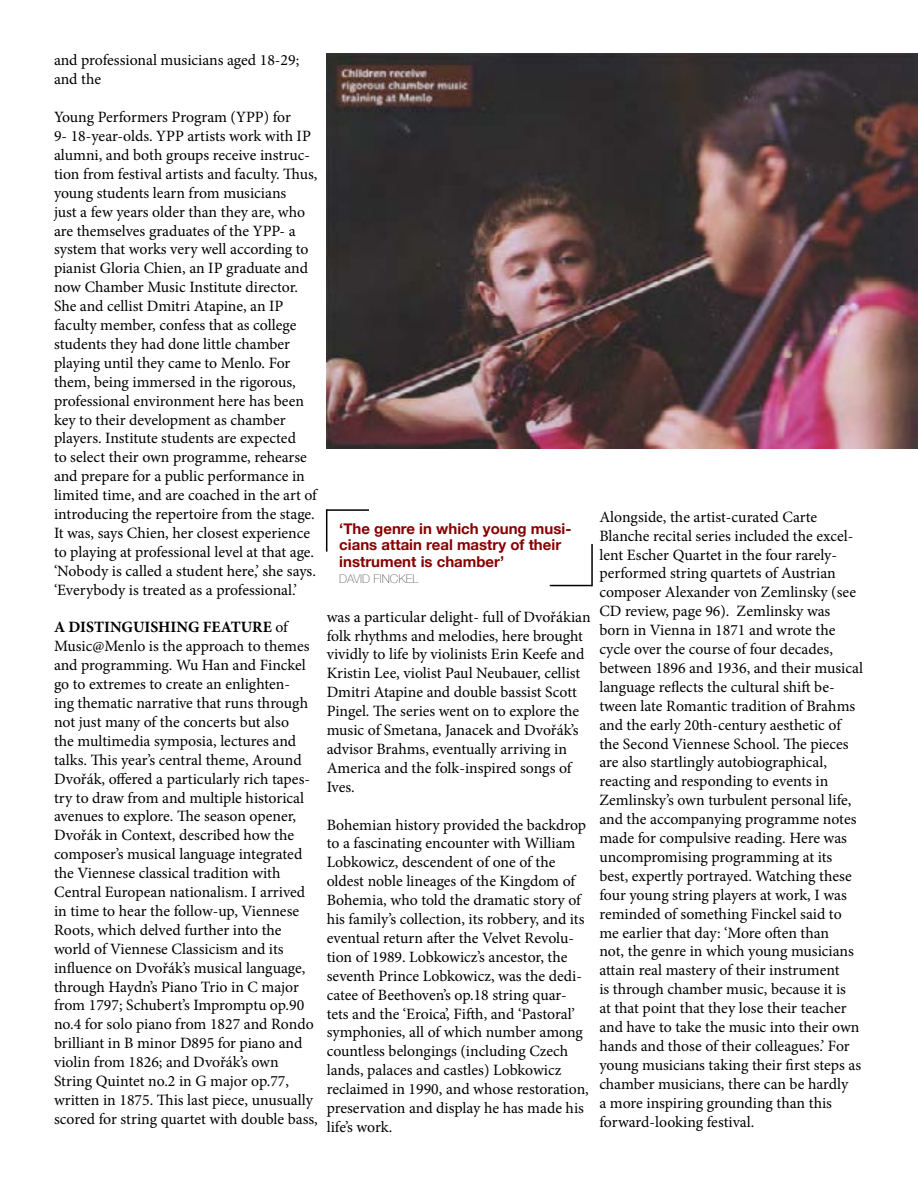
<style>
.page{position:relative;width:918px;height:1188px;background:#fff}
.page>*{position:absolute;margin:0;border:0;box-sizing:border-box;transform-origin:0 0}
.t1{font:15.75px/18.9px "Minion Pro";color:#000}
.t2{font:700 15px/16.5px "Helvetica Neue";color:#870000}
.t3{font:100 12px "Helvetica Neue";color:#636466}
.s1{font-weight:700}
</style>
<div class="page">
<img style="left:327px;top:54px;width:591px;height:394px">
<hr style="left:327px;top:509px;width:42px;height:2px;background:#000">
<hr style="left:326px;top:509px;width:1px;height:43px;background:#000">
<hr style="left:550px;top:585px;width:42px;height:1px;background:#000">
<hr style="left:591px;top:544px;width:2px;height:42px;background:#000">
<p class="t1" style="left:54px;top:51px;width:247px">and professional musicians aged 18-29; and the</p>
<p class="t1" style="left:54px;top:108px;width:265px">Young Performers Program (YPP) for<br>9- 18-year-olds. YPP artists work with IP alumni, and both groups receive instruc&shy;tion from festival artists and faculty. Thus, young students learn from musicians<br>just a few years older than they are, who are themselves graduates of the YPP- a system that works very well according to pianist Gloria Chien, an IP graduate and now Chamber Music Institute director.<br>She and cellist Dmitri Atapine, an IP faculty member, confess that as college students they had done little chamber playing until they came to Menlo. For them, being immersed in the rigorous, professional environment here has been key to their development as chamber players. Institute students are expected<br>to select their own programme, rehearse and prepare for a public performance in limited time, and are coached in the art of introducing the repertoire from the stage.<br>It was, says Chien, her closest experience to playing at professional level at that age. ‘Nobody is called a student here,’ she says. ‘Everybody is treated as a professional.’</p>
<p class="t1" style="left:54px;top:618px;width:265px"><span class="s1">A DISTINGUISHING FEATURE</span> of Music@Menlo is the approach to themes and programming. Wu Han and Finckel go to extremes to create an enlighten-<br>ing thematic narrative that runs through not just many of the concerts but also<br>the multimedia symposia, lectures and talks. This year’s central theme, Around Dvořák, offered a particularly rich tapes&shy;try to draw from and multiple historical avenues to explore. The season opener, Dvořák in Context, described how the composer’s musical language integrated the Viennese classical tradition with Central European nationalism. I arrived in time to hear the follow-up, Viennese Roots, which delved further into the world of Viennese Classicism and its influence on Dvořák’s musical language, through Haydn’s Piano Trio in C major from 1797; Schubert’s Impromptu op.90 no.4 for solo piano from 1827 and Rondo brilliant in B minor D895 for piano and violin from 1826; and Dvořák’s own String Quintet no.2 in G major op.77, written in 1875. This last piece, unusually scored for string quartet with double bass,</p>
<p class="t1" style="left:327px;top:607px;width:265px">was a particular delight- full of Dvořákian folk rhythms and melodies, here brought vividly to life by violinists Erin Keefe and Kristin Lee, violist Paul Neubauer, cellist Dmitri Atapine and double bassist Scott Pingel. The series went on to explore the music of Smetana, Janacek and Dvořák’s advisor Brahms, eventually arriving in America and the folk-inspired songs of Ives.</p>
<p class="t2" style="left:339px;top:521px;width:234px">‘The genre in which young musi&shy;cians attain real mastry of their instrument is chamber’</p>
<p class="t3" style="left:339px;top:570px;width:81px">DAVID FINCKEL</p>
<p class="t1" style="left:327px;top:815px;width:264px">Bohemian history provided the backdrop to a fascinating encounter with William Lobkowicz, descendent of one of the oldest noble lineages of the Kingdom of Bohemia, who told the dramatic story of his family’s collection, its robbery, and its eventual return after the Velvet Revolu&shy;tion of 1989. Lobkowicz’s ancestor, the seventh Prince Lobkowicz, was the dedi&shy;catee of Beethoven’s op.18 string quar&shy;tets and the ‘Eroica’, Fifth, and ‘Pastoral’ symphonies, all of which number among countless belongings (including Czech lands, palaces and castles) Lobkowicz reclaimed in 1990, and whose restoration, preservation and display he has made his life’s work.</p>
<p class="t1" style="left:599px;top:507px;width:265px">Alongside, the artist-curated Carte Blanche recital series included the excel&shy;lent Escher Quartet in the four rarely&shy;performed string quartets of Austrian composer Alexander von Zemlinsky (see CD review, page 96). Zemlinsky was born in Vienna in 1871 and wrote the cycle over the course of four decades, between 1896 and 1936, and their musical language reflects the cultural shift be&shy;tween late Romantic tradition of Brahms and the early 20th-century aesthetic of the Second Viennese School. The pieces are also startlingly autobiographical, reacting and responding to events in Zemlinsky’s own turbulent personal life, and the accompanying programme notes made for compulsive reading. Here was uncompromising programming at its best, expertly portrayed. Watching these four young string players at work, I was reminded of something Finckel said to me earlier that day: ‘More often than<br>not, the genre in which young musicians attain real mastery of their instrument<br>is through chamber music, because it is<br>at that point that they lose their teacher and have to take the music into their own hands and those of their colleagues.’ For young musicians taking their first steps as chamber musicians, there can be hardly<br>a more inspiring grounding than this forward-looking festival.</p>
</div>
